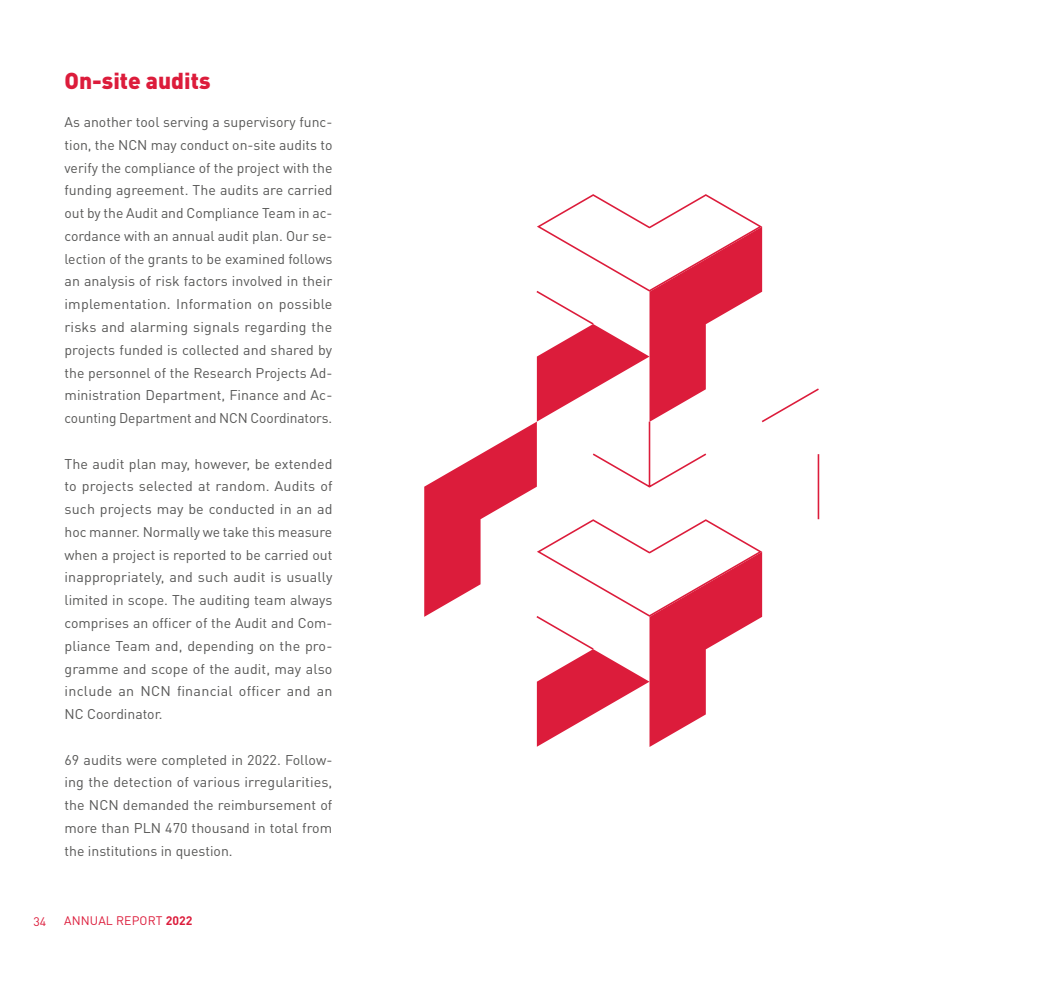
<style>
.page{position:relative;width:1042px;height:993px;background:#fff}
.page>*{position:absolute;margin:0;border:0;box-sizing:border-box;transform-origin:0 0}
.t1{font:900 22.75px "DIN Pro";color:#dc1c3b}
.t2{font:14px/22.8px "DIN Pro";color:#575756;text-align:justify}
.t3{font:12.25px "DIN Pro";letter-spacing:.01em;color:#dc1c3b}
.s1{font-weight:700}
</style>
<div class="page">
<svg style="left:424px;top:194px;width:396px;height:552px"></svg>
<h1 class="t1" style="left:64px;top:66px;width:147px">On-site audits</h1>
<p class="t2" style="left:64px;top:110px;width:270px">As another tool serving a supervisory func&shy;tion, the NCN may conduct on-site audits to verify the compliance of the project with the funding agreement. The audits are carried out by the Audit and Compliance Team in ac&shy;cordance with an annual audit plan. Our se&shy;lection of the grants to be examined follows an analysis of risk factors involved in their implementation. Information on possible risks and alarming signals regarding the projects funded is collected and shared by the personnel of the Research Projects Ad&shy;ministration Department, Finance and Ac&shy;counting Department and NCN Coordinators.</p>
<p class="t2" style="left:64px;top:451px;width:270px">The audit plan may, however, be extended to projects selected at random. Audits of such projects may be conducted in an ad hoc manner. Normally we take this measure when a project is reported to be carried out inappropriately, and such audit is usually limited in scope. The auditing team always comprises an officer of the Audit and Com&shy;pliance Team and, depending on the pro&shy;gramme and scope of the audit, may also include an NCN financial officer and an NC Coordinator.</p>
<p class="t2" style="left:64px;top:747px;width:269px">69 audits were completed in 2022. Follow&shy;ing the detection of various irregularities, the NCN demanded the reimbursement of more than PLN 470 thousand in total from the institutions in question.</p>
<p class="t3" style="left:33px;top:912px;width:14px">34</p>
<p class="t3" style="left:64px;top:912px;width:130px">ANNUAL REPORT <span class="s1">2022</span></p>
</div>
